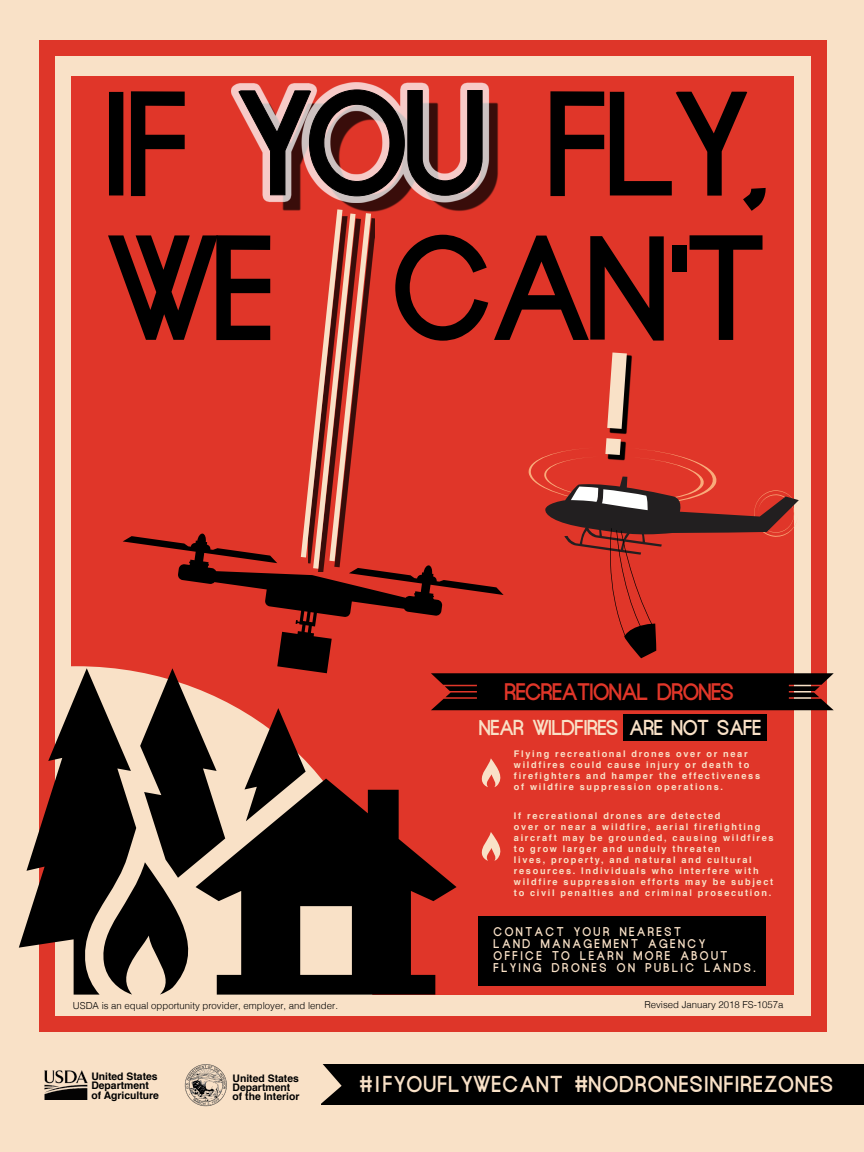
<style>
.page{position:relative;width:864px;height:1152px;background:#f9e1c7}
.page>*{position:absolute;margin:0;border:0;box-sizing:border-box;transform-origin:0 0}
.t1{font:120px/144px "Europe Underground";color:#000;text-align:right}
.t2{font:19.2px "Europe Underground";color:#e03629}
.t3{font:18.48px "Europe Underground";letter-spacing:.1em;color:#f9e1c7}
.t4{font:17.36px "Europe Underground";letter-spacing:.01em;color:#f9e1c7}
.t5{font:700 10.4px/9.4px "Helvetica";color:#000}
.t6{font:10.2px/12.2px "Europe Underground";letter-spacing:.27em;color:#f9e1c7}
.t7{font:300 9.6px "Helvetica";color:#000}
.t8{font:700 9.2px/11px "Helvetica";letter-spacing:.18em;color:#f9e1c7}
</style>
<div class="page">
<div style="left:811px;top:48px;width:15px;height:984px;background:#de3629"></div>
<div style="left:39px;top:41px;width:787px;height:15px;background:#de3629"></div>
<div style="left:71px;top:76px;width:722px;height:919px;background:#e03629"></div>
<svg style="left:18px;top:666px;width:361px;height:434px"></svg>
<div style="left:39px;top:1016px;width:787px;height:16px;background:#de3629"></div>
<div style="left:39px;top:44px;width:15px;height:984px;background:#de3629"></div>
<svg style="left:123px;top:533px;width:381px;height:140px"></svg>
<div style="left:308px;top:216px;width:66px;height:356px;background:#000;opacity:.75"></div>
<svg style="left:301px;top:212px;width:70px;height:357px"></svg>
<svg style="left:245px;top:708px;width:61px;height:71px"></svg>
<svg style="left:225px;top:779px;width:232px;height:216px;fill:#000"></svg>
<svg style="left:19px;top:668px;width:206px;height:327px"></svg>
<div style="left:251px;top:102px;width:248px;height:110px;background:#000;opacity:.75"></div>
<div style="left:231px;top:82px;width:259px;height:121px;background:#fff;opacity:.75"></div>
<svg style="left:238px;top:89px;width:245px;height:108px"></svg>
<div style="left:321px;top:1065px;width:543px;height:40px;background:#000"></div>
<svg style="left:252px;top:1052px;width:90px;height:52px"></svg>
<img style="left:45px;top:1071px;width:42px;height:28px">
<img style="left:182px;top:1061px;width:49px;height:46px">
<div style="left:623px;top:714px;width:143px;height:27px;background:#000"></div>
<svg style="left:481px;top:758px;width:20px;height:29px"></svg>
<svg style="left:481px;top:832px;width:20px;height:29px"></svg>
<div style="left:478px;top:917px;width:288px;height:69px;background:#000"></div>
<svg style="left:431px;top:673px;width:403px;height:37px;background:#110706"></svg>
<svg style="left:528px;top:352px;width:271px;height:306px"></svg>
<h1 class="t1" style="left:240px;top:68px;width:249px">YOU</h1>
<h1 class="t1" style="left:110px;top:69px;width:661px">FLY,<br>WE CAN’T</h1>
<h1 class="t1" style="left:106px;top:69px;width:86px">IF</h1>
<h2 class="t2" style="left:505px;top:677px;width:230px">RECREATIONAL DRONES</h2>
<h3 class="t4" style="left:479px;top:715px;width:283px">NEAR WILDFIRES ARE NOT SAFE</h3>
<p class="t8" style="left:514px;top:748px;width:248px">Flying recreational drones over or near wildfires could cause injury or death to firefighters and hamper the effectiveness of wildfire suppression operations.</p>
<p class="t8" style="left:514px;top:810px;width:261px">If recreational drones are detected<br>over or near a wildfire, aerial firefighting aircraft may be grounded, causing wildfires to grow larger and unduly threaten<br>lives, property, and natural and cultural resources. Individuals who interfere with wildfire suppression efforts may be subject to civil penalties and criminal prosecution.</p>
<p class="t6" style="left:494px;top:925px;width:263px">CONTACT YOUR NEAREST<br>LAND MANAGEMENT AGENCY<br>OFFICE TO LEARN MORE ABOUT<br>FLYING DRONES ON PUBLIC LANDS.</p>
<p class="t7" style="left:73px;top:998px;width:267px">USDA is an equal opportunity provider, employer, and lender.</p>
<p class="t7" style="left:644px;top:996px;width:141px">Revised January 2018 FS-1057a</p>
<p class="t5" style="left:91px;top:1072px;width:69px">United States<br>Department of Agriculture</p>
<p class="t5" style="left:233px;top:1074px;width:68px">United States<br>Department of the Interior</p>
<h3 class="t3" style="left:360px;top:1070px;width:475px">#IFYOUFLYWECANT #NODRONESINFIREZONES</h3>
</div>
